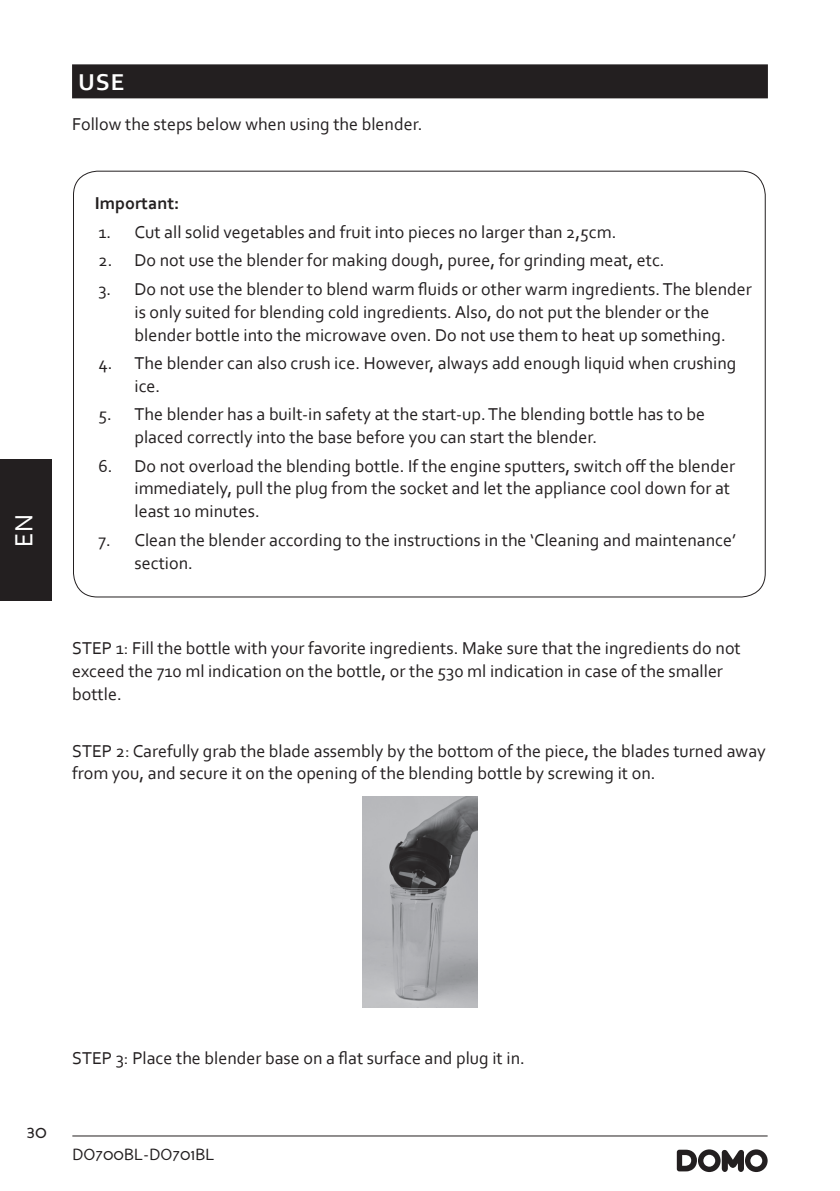
<style>
.page{position:relative;width:840px;height:1191px;background:#fff}
.page>*{position:absolute;margin:0;border:0;box-sizing:border-box;transform-origin:0 0}
.t1{font:26px "Corbel";color:#fff}
.t2{font:700 24px "Corbel";color:#fff}
.t3{font:18px/22.8px "Corbel";color:#231f20}
.t4{font:700 18px "Corbel";color:#231f20}
.t5{font:18px "Perspective Sans";color:#231f20}
.t6{font:16px "Perspective Sans";color:#231f20}
</style>
<div class="page">
<hr style="left:72px;top:1135px;width:695px;height:1px;background:#231f20">
<svg style="left:676px;top:1149px;width:91px;height:23px"></svg>
<div style="left:0;top:459px;width:51px;height:142px;background:#231f20"></div>
<div style="left:72px;top:64px;width:695px;height:34px;background:#231f20"></div>
<img style="left:362px;top:797px;width:115px;height:210px">
<h1 class="t1" style="left:8px;top:546px;width:34px;rotate:-90deg">EN</h1>
<h2 class="t2" style="left:78px;top:67px;width:48px">USE</h2>
<p class="t3" style="left:72px;top:112px;width:352px">Follow the steps below when using the blender.</p>
<p class="t4" style="left:95px;top:192px;width:86px">Important:</p>
<p class="t3" style="left:98px;top:220px;width:519px">1. Cut all solid vegetables and fruit into pieces no larger than 2,5cm.</p>
<p class="t3" style="left:98px;top:249px;width:567px">2. Do not use the blender for making dough, puree, for grinding meat, etc.</p>
<p class="t3" style="left:98px;top:277px;width:654px;text-align:center">3. Do not use the blender to blend warm fluids or other warm ingredients. The blender is only suited for blending cold ingredients. Also, do not put the blender or the<br>blender bottle into the microwave oven. Do not use them to heat up something.</p>
<p class="t3" style="left:134px;top:351px;width:603px;text-indent:-36px">4. The blender can also crush ice. However, always add enough liquid when crushing ice.</p>
<p class="t3" style="left:134px;top:402px;width:572px;text-indent:-36px">5. The blender has a built-in safety at the start-up. The blending bottle has to be placed correctly into the base before you can start the blender.</p>
<p class="t3" style="left:134px;top:454px;width:601px;text-indent:-36px">6. Do not overload the blending bottle. If the engine sputters, switch off the blender immediately, pull the plug from the socket and let the appliance cool down for at least 10 minutes.</p>
<p class="t3" style="left:134px;top:528px;width:602px;text-indent:-36px">7. Clean the blender according to the instructions in the ‘Cleaning and maintenance’ section.</p>
<p class="t3" style="left:72px;top:636px;width:670px">STEP 1: Fill the bottle with your favorite ingredients. Make sure that the ingredients do not exceed the 710 ml indication on the bottle, or the 530 ml indication in case of the smaller bottle.</p>
<p class="t3" style="left:72px;top:739px;width:694px">STEP 2: Carefully grab the blade assembly by the bottom of the piece, the blades turned away from you, and secure it on the opening of the blending bottle by screwing it on.</p>
<p class="t5" style="left:27px;top:1121px;width:22px">30</p>
<p class="t3" style="left:72px;top:1046px;width:454px">STEP 3: Place the blender base on a flat surface and plug it in.</p>
<p class="t6" style="left:72px;top:1145px;width:143px">DO700BL-DO701BL</p>
</div>
